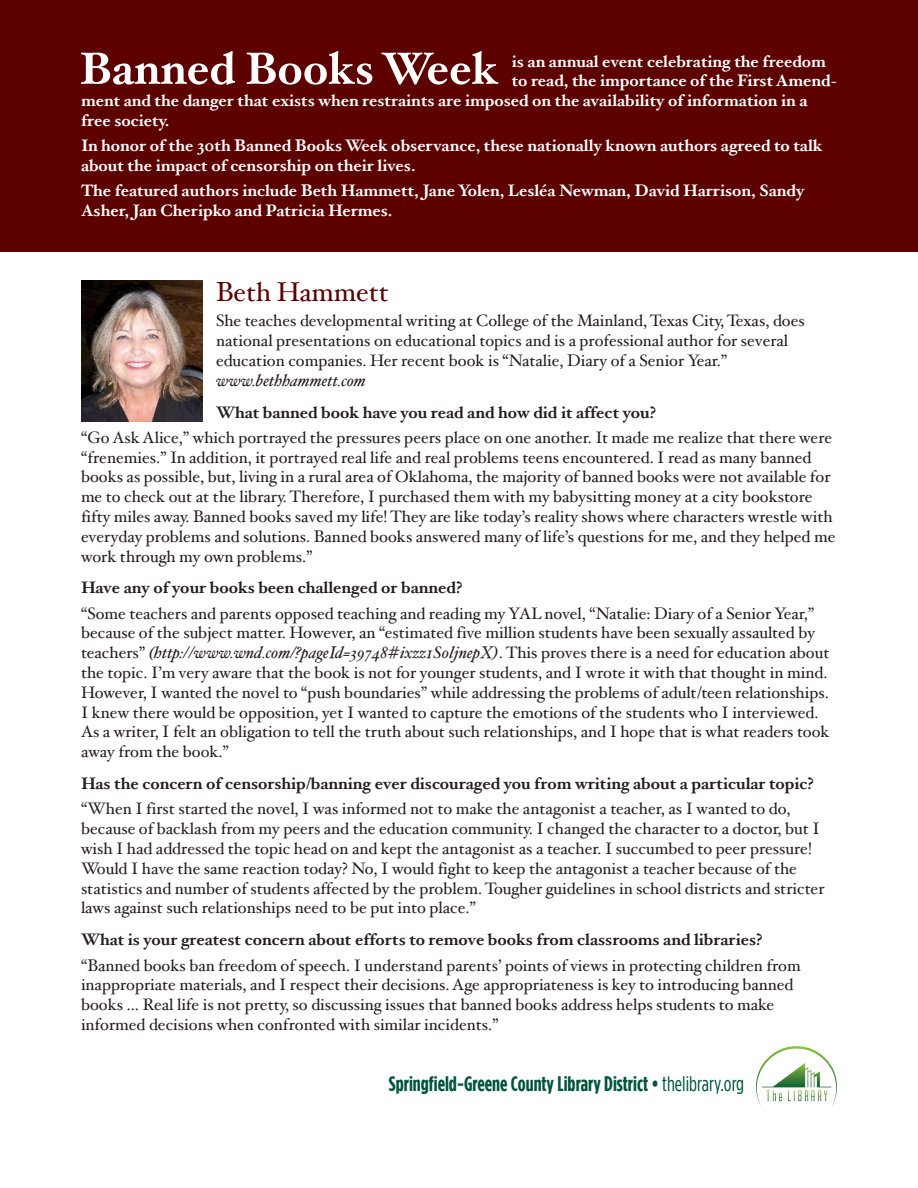
<style>
.page{position:relative;width:918px;height:1188px;background:#fff}
.page>*{position:absolute;margin:0;border:0;box-sizing:border-box;transform-origin:0 0}
.t1{font:27px "Hoefler Text Roman";color:#5d0000}
.t2{font:700 21px "Gotham Condensed";color:#00543c}
.t3{font:16.5px/19.8px "Hoefler Text Roman";color:#231f20}
.t4{font:700 16.5px/19.8px "Hoefler Text";color:#fff}
.t5{font:700 16.5px "Hoefler Text";color:#231f20}
.s1{font-family:"Hoefler Text";font-style:italic}
.s2{font-weight:400}
</style>
<div class="page">
<div style="left:0;top:0;width:918px;height:252px;background:#5d0000"></div>
<svg style="left:81px;top:51px;width:417px;height:34px"></svg>
<svg style="left:756px;top:1046px;width:81px;height:60px"></svg>
<img style="left:81px;top:281px;width:121px;height:140px">
<p class="t4" style="left:512px;top:51px;width:315px">is an annual event celebrating the freedom</p>
<p class="t4" style="left:512px;top:71px;width:327px">to read, the importance of the First Amend-</p>
<p class="t4" style="left:81px;top:91px;width:728px">ment and the danger that exists when restraints are imposed on the availability of information in a</p>
<p class="t4" style="left:81px;top:111px;width:90px">free society.</p>
<p class="t4" style="left:81px;top:136px;width:743px">In honor of the 30th Banned Books Week observance, these nationally known authors agreed to talk about the impact of censorship on their lives.</p>
<p class="t4" style="left:81px;top:181px;width:725px">The featured authors include Beth Hammett, Jane Yolen, Lesléa Newman, David Harrison, Sandy<br>Asher, Jan Cheripko and Patricia Hermes.</p>
<p class="t1" style="left:216px;top:276px;width:174px">Beth Hammett</p>
<p class="t3" style="left:216px;top:311px;width:590px">She teaches developmental writing at College of the Mainland, Texas City, Texas, does national presentations on educational topics and is a professional author for several education companies. Her recent book is “Natalie, Diary of a Senior Year.” <span class="s1">www.bethhammett.com</span></p>
<p class="t5" style="left:216px;top:402px;width:441px">What banned book have you read and how did it affect you?</p>
<p class="t3" style="left:81px;top:428px;width:756px">“Go Ask Alice,” which portrayed the pressures peers place on one another. It made me realize that there were “frenemies.” In addition, it portrayed real life and real problems teens encountered. I read as many banned books as possible, but, living in a rural area of Oklahoma, the majority of banned books were not available for me to check out at the library. Therefore, I purchased them with my babysitting money at a city bookstore fifty miles away. Banned books saved my life! They are like today’s reality shows where characters wrestle with everyday problems and solutions. Banned books answered many of life’s questions for me, and they helped me work through my own problems.”</p>
<p class="t5" style="left:81px;top:578px;width:383px">Have any of your books been challenged or banned?</p>
<p class="t3" style="left:81px;top:604px;width:750px">“Some teachers and parents opposed teaching and reading my YAL novel, “Natalie: Diary of a Senior Year,” because of the subject matter. However, an “estimated five million students have been sexually assaulted by teachers” <span class="s1">(http://www.wnd.com/?pageId=39748#ixzz1S0ljnepX)</span>. This proves there is a need for education about the topic. I’m very aware that the book is not for younger students, and I wrote it with that thought in mind.<br>However, I wanted the novel to “push boundaries” while addressing the problems of adult/teen relationships.<br>I knew there would be opposition, yet I wanted to capture the emotions of the students who I interviewed.<br>As a writer, I felt an obligation to tell the truth about such relationships, and I hope that is what readers took away from the book.”</p>
<p class="t5" style="left:81px;top:774px;width:734px">Has the concern of censorship/banning ever discouraged you from writing about a particular topic?</p>
<p class="t3" style="left:81px;top:800px;width:745px">“When I first started the novel, I was informed not to make the antagonist a teacher, as I wanted to do, because of backlash from my peers and the education community. I changed the character to a doctor, but I wish I had addressed the topic head on and kept the antagonist as a teacher. I succumbed to peer pressure!<br>Would I have the same reaction today? No, I would fight to keep the antagonist a teacher because of the statistics and number of students affected by the problem. Tougher guidelines in school districts and stricter laws against such relationships need to be put into place.”</p>
<p class="t5" style="left:81px;top:930px;width:683px">What is your greatest concern about efforts to remove books from classrooms and libraries?</p>
<p class="t3" style="left:81px;top:956px;width:721px">“Banned books ban freedom of speech. I understand parents’ points of views in protecting children from inappropriate materials, and I respect their decisions. Age appropriateness is key to introducing banned books … Real life is not pretty, so discussing issues that banned books address helps students to make informed decisions when confronted with similar incidents.”</p>
<p class="t2" style="left:389px;top:1072px;width:357px">Springfield-Greene County Library District • <span class="s2">thelibrary.org</span></p>
</div>
